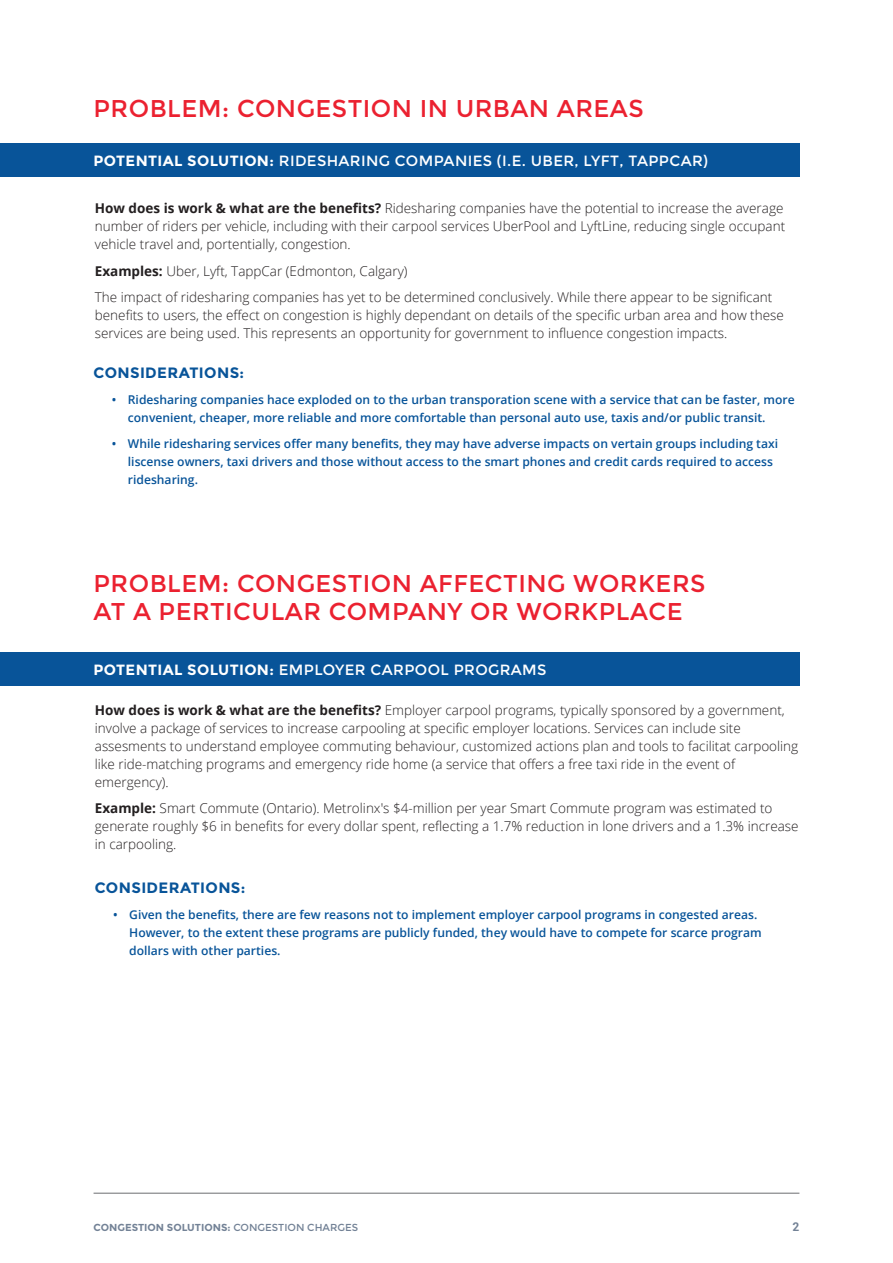
<style>
.page{position:relative;width:893px;height:1263px;background:#fff}
.page>*{position:absolute;margin:0;border:0;box-sizing:border-box;transform-origin:0 0}
.LARGE_SUBTITLE{font:24.3px/28.5px "Montserrat";letter-spacing:.02em;color:#eb2130}
.BODY{font:700 15px "Montserrat";letter-spacing:.025em;color:#085499}
.BODY-2{font:14.85px "Montserrat";letter-spacing:.025em;color:#fff}
.BODY-3{font:300 13.5px/18px "Open Sans";color:#231f20}
.t1{font:600 12.15px/18px "Open Sans";color:#085499}
.t2{font:700 12px "Roboto";color:#738296}
.t3{font:700 10.2px "Montserrat";color:#738296}
.s1{font-weight:700}
.s2{font-weight:400}
</style>
<div class="page">
<div style="left:0;top:143px;width:799px;height:34px;background:#085499"></div>
<div style="left:0;top:653px;width:799px;height:33px;background:#085499"></div>
<hr style="left:94px;top:1193px;width:705px;height:1px;background:#6c6d70">
<p class="LARGE_SUBTITLE" style="left:94px;top:95px;width:552px">PROBLEM: CONGESTION IN URBAN AREAS</p>
<p class="BODY-2" style="left:94px;top:152px;width:616px"><span class="s1">POTENTIAL SOLUTION:</span> RIDESHARING COMPANIES (I.E. UBER, LYFT, TAPPCAR)</p>
<p class="BODY-3" style="left:95px;top:199px;width:692px"><span class="s1">How does is work &amp; what are the benefits?</span> Ridesharing companies have the potential to increase the average number of riders per vehicle, including with their carpool services UberPool and LyftLine, reducing single occupant vehicle travel and, portentially, congestion.</p>
<p class="BODY-3" style="left:95px;top:262px;width:314px"><span class="s1">Examples:</span> Uber, Lyft, TappCar (Edmonton, Calgary)</p>
<p class="BODY-3" style="left:95px;top:288px;width:690px">The impact of ridesharing companies has yet to be determined conclusively. While there appear to be significant benefits to users, the effect on congestion is highly dependant on details of the specific urban area and how these services are being used. This represents an opportunity for government to influence congestion impacts.</p>
<p class="BODY" style="left:94px;top:364px;width:152px">CONSIDERATIONS:</p>
<p class="t1" style="left:128px;top:390px;width:668px;text-indent:-16px">• Ridesharing companies hace exploded on to the urban transporation scene with a service that can be faster, more convenient, cheaper, more reliable and more comfortable than personal auto use, taxis and/or public transit.</p>
<p class="t1" style="left:128px;top:434px;width:652px;text-indent:-16px">• While ridesharing services offer many benefits, they may have adverse impacts on vertain groups including taxi liscense owners, taxi drivers and those without access to the smart phones and credit cards required to access ridesharing.</p>
<p class="LARGE_SUBTITLE" style="left:94px;top:569px;width:613px">PROBLEM: CONGESTION AFFECTING WORKERS<br>AT A PERTICULAR COMPANY OR WORKPLACE</p>
<p class="BODY-2" style="left:94px;top:661px;width:454px"><span class="s1">POTENTIAL SOLUTION:</span> EMPLOYER CARPOOL PROGRAMS</p>
<p class="BODY-3" style="left:95px;top:701px;width:705px"><span class="s1">How does is work &amp; what are the benefits?</span> Employer carpool programs, typically sponsored by a government, involve a package of services to increase carpooling at specific employer locations. Services can include site assesments to understand employee commuting behaviour, customized actions plan and tools to facilitat carpooling like ride-matching programs and emergency ride home (a service that offers a free taxi ride in the event of emergency).</p>
<p class="BODY-3" style="left:95px;top:799px;width:705px"><span class="s1">Example:</span> Smart Commute (Ontario). Metrolinx's $4-million per year Smart Commute program was estimated to generate roughly $6 in benefits for every dollar spent, reflecting a 1.7% reduction in lone drivers and a 1.3% increase in carpooling.</p>
<p class="BODY" style="left:95px;top:879px;width:152px">CONSIDERATIONS:</p>
<p class="t1" style="left:129px;top:905px;width:634px;text-indent:-16px">• Given the benefits, there are few reasons not to implement employer carpool programs in congested areas.<br>However, to the extent these programs are publicly funded, they would have to compete for scarce program dollars with other parties.</p>
<p class="t3" style="left:94px;top:1221px;width:266px">CONGESTION SOLUTIONS: <span class="s2">CONGESTION CHARGES</span></p>
<p class="t2" style="left:792px;top:1218px;width:8px">2</p>
</div>
